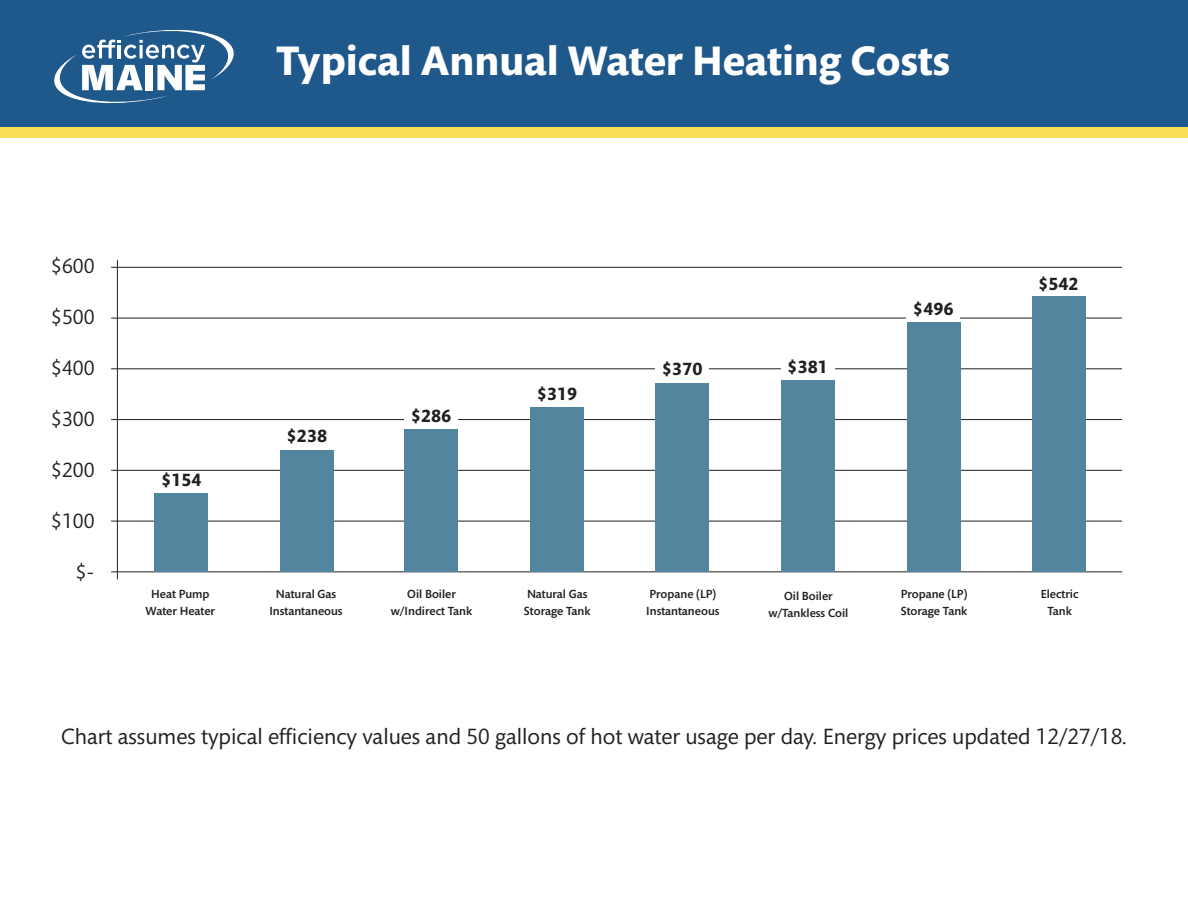
<style>
.page{position:relative;width:1188px;height:918px;background:#fff}
.page>*{position:absolute;margin:0;border:0;box-sizing:border-box;transform-origin:0 0}
.t1{font:700 42px "Mundo Sans Std";color:#fff}
.t2{font:22.5px "Mundo Sans Std";color:#231f20}
.t3{font:21px "Mundo Sans Std";color:#231f20}
.t4{font:700 18px "Mundo Sans Std";color:#231f20}
.t5{font:500 12px/16.5px "Mundo Sans Std";color:#231f20}
</style>
<div class="page">
<hr style="left:111px;top:267px;width:1011px;height:1px;background:#231f20">
<hr style="left:111px;top:318px;width:1011px;height:1px;background:#231f20">
<hr style="left:111px;top:369px;width:1011px;height:1px;background:#231f20">
<hr style="left:111px;top:419px;width:1011px;height:1px;background:#231f20">
<hr style="left:111px;top:470px;width:1011px;height:1px;background:#231f20">
<hr style="left:111px;top:521px;width:1011px;height:1px;background:#231f20">
<hr style="left:111px;top:572px;width:1011px;height:1px;background:#231f20">
<hr style="left:117px;top:260px;width:1px;height:319px;background:#231f20">
<div style="left:655px;top:384px;width:54px;height:188px;background:#53859f"></div>
<div style="left:655px;top:362px;width:54px;height:20px;background:#fff"></div>
<div style="left:280px;top:451px;width:54px;height:121px;background:#53859f"></div>
<div style="left:907px;top:323px;width:54px;height:249px;background:#53859f"></div>
<div style="left:906px;top:302px;width:54px;height:20px;background:#fff"></div>
<div style="left:781px;top:380px;width:54px;height:192px;background:#53859f"></div>
<div style="left:781px;top:360px;width:54px;height:20px;background:#fff"></div>
<div style="left:1032px;top:296px;width:54px;height:276px;background:#53859f"></div>
<div style="left:404px;top:429px;width:54px;height:143px;background:#53859f"></div>
<div style="left:404px;top:408px;width:54px;height:20px;background:#fff"></div>
<div style="left:0;top:0;width:1188px;height:128px;background:#1f588b"></div>
<div style="left:0;top:128px;width:1188px;height:10px;background:#fadf59"></div>
<svg style="left:54px;top:29px;width:180px;height:74px"></svg>
<div style="left:154px;top:494px;width:54px;height:78px;background:#53859f"></div>
<div style="left:530px;top:408px;width:54px;height:164px;background:#53859f"></div>
<p class="t1" style="left:276px;top:38px;width:675px">Typical Annual Water Heating Costs</p>
<p class="t3" style="left:51px;top:255px;width:45px">$600</p>
<p class="t3" style="left:51px;top:306px;width:45px">$500</p>
<p class="t3" style="left:51px;top:357px;width:45px">$400</p>
<p class="t3" style="left:51px;top:408px;width:45px">$300</p>
<p class="t3" style="left:51px;top:459px;width:45px">$200</p>
<p class="t3" style="left:51px;top:510px;width:45px">$100</p>
<p class="t3" style="left:76px;top:561px;width:20px">$-</p>
<p class="t4" style="left:161px;top:470px;width:42px">$154</p>
<p class="t5" style="left:151px;top:586px;width:60px">Heat Pump</p>
<p class="t5" style="left:146px;top:603px;width:71px">Water Heater</p>
<p class="t4" style="left:287px;top:426px;width:42px">$238</p>
<p class="t4" style="left:411px;top:406px;width:42px">$286</p>
<p class="t4" style="left:537px;top:384px;width:42px">$319</p>
<p class="t5" style="left:276px;top:586px;width:62px">Natural Gas</p>
<p class="t5" style="left:269px;top:603px;width:75px">Instantaneous</p>
<p class="t5" style="left:407px;top:586px;width:50px">Oil Boiler</p>
<p class="t5" style="left:391px;top:603px;width:83px">w/Indirect Tank</p>
<p class="t5" style="left:527px;top:586px;width:62px">Natural Gas</p>
<p class="t5" style="left:524px;top:603px;width:68px">Storage Tank</p>
<p class="t4" style="left:662px;top:359px;width:42px">$370</p>
<p class="t4" style="left:788px;top:357px;width:42px">$381</p>
<p class="t4" style="left:913px;top:300px;width:42px">$496</p>
<p class="t4" style="left:1038px;top:274px;width:42px">$542</p>
<p class="t5" style="left:650px;top:586px;width:68px">Propane (LP)</p>
<p class="t5" style="left:646px;top:603px;width:75px">Instantaneous</p>
<p class="t5" style="left:784px;top:589px;width:50px">Oil Boiler</p>
<p class="t5" style="left:768px;top:605px;width:81px">w/Tankless Coil</p>
<p class="t5" style="left:901px;top:586px;width:68px">Propane (LP)<br>Storage Tank</p>
<p class="t5" style="left:1041px;top:586px;width:39px">Electric</p>
<p class="t5" style="left:1047px;top:603px;width:26px">Tank</p>
<p class="t2" style="left:61px;top:724px;width:1068px">Chart assumes typical efficiency values and 50 gallons of hot water usage per day. Energy prices updated 12/27/18.</p>
</div>
